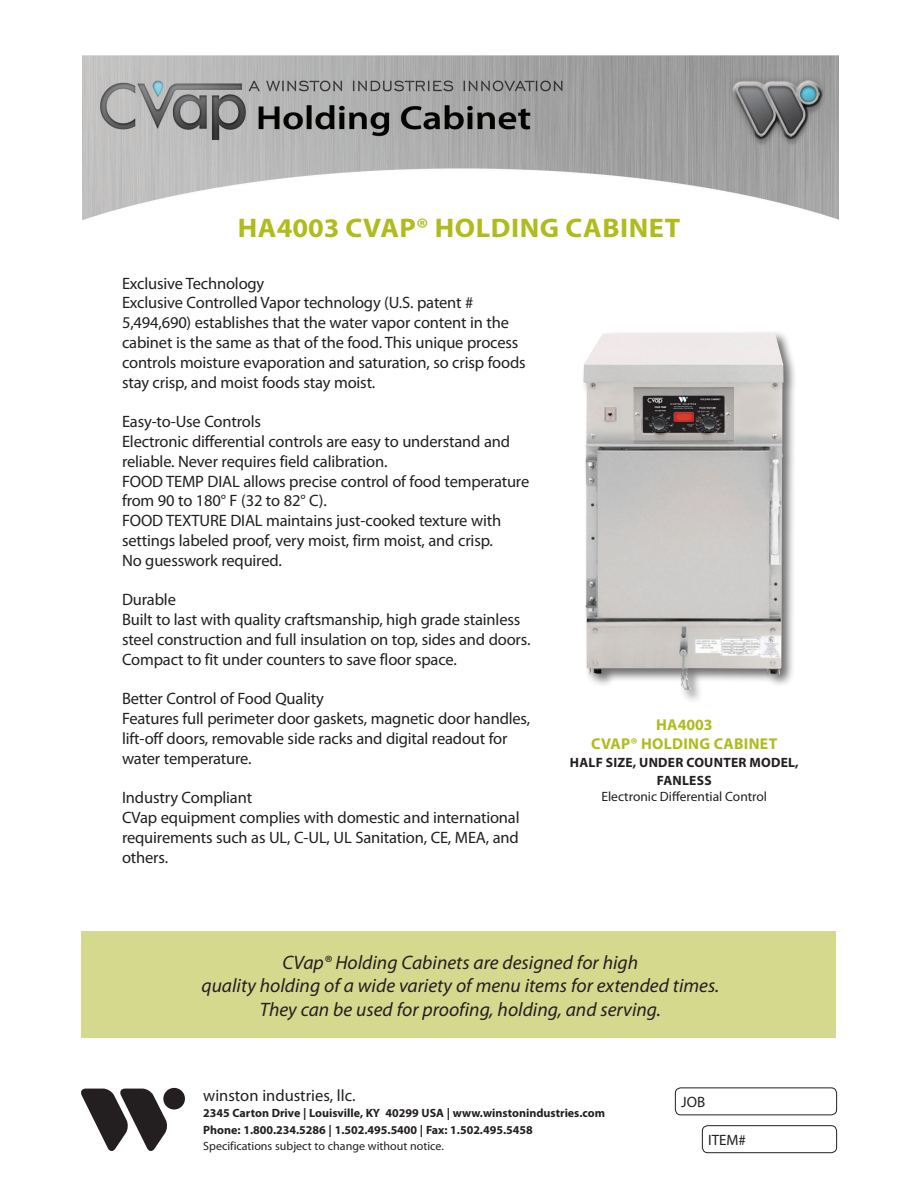
<style>
.page{position:relative;width:918px;height:1188px;background:#fff}
.page>*{position:absolute;margin:0;border:0;box-sizing:border-box;transform-origin:0 0}
.t1{font:700 27px "Myriad Pro";letter-spacing:.02em;color:#b0bb1d;scale:1.05 1}
.Front_-__features__p{font:italic 19.5px/23.4px "Myriad Pro";color:#231f20;text-align:center}
.Front_-__features__p-2{font:16.5px/19.8px "Myriad Pro";letter-spacing:-.01em;color:#231f20}
.t2{font:700 15.75px "Myriad Pro";letter-spacing:.02em;color:#b0bb1d}
.t3{font:15px "Myriad Pro";color:#231f20}
.t4{font:700 13.5px/18px "Myriad Pro";letter-spacing:.02em;color:#231f20;text-align:center}
.t5{font:13.5px "Myriad Pro";color:#231f20}
.t6{font:700 12px/16.5px "Myriad Pro";color:#231f20}
.t7{font:12px "Myriad Pro";color:#231f20}
.s1{font-weight:600}
</style>
<div class="page">
<svg style="left:81px;top:1089px;width:86px;height:62px"></svg>
<div style="left:163px;top:1088px;width:22px;height:22px;background:#231f20;border-radius:50%"></div>
<div style="left:675px;top:1088px;width:162px;height:27px;border:1px solid #231f20;border-radius:5px"></div>
<div style="left:702px;top:1125px;width:135px;height:28px;border:1px solid #231f20;border-radius:5px"></div>
<img style="left:82px;top:56px;width:756px;height:164px">
<div style="left:82px;top:932px;width:754px;height:106px;background:#d5d98e"></div>
<div style="left:581px;top:330px;width:216px;height:373px;background:#231f20;opacity:.65"></div>
<img style="left:584px;top:333px;width:200px;height:358px">
<p class="t1" style="left:238px;top:210px;width:423px">HA4003 CVAP<span class="s1">®</span> HOLDING CABINET</p>
<p class="Front_-__features__p-2" style="left:122px;top:273px;width:144px">Exclusive Technology</p>
<p class="Front_-__features__p-2" style="left:122px;top:293px;width:405px">Exclusive Controlled Vapor technology (U.S. patent # 5,494,690) establishes that the water vapor content in the cabinet is the same as that of the food. This unique process controls moisture evaporation and saturation, so crisp foods stay crisp, and moist foods stay moist.</p>
<p class="Front_-__features__p-2" style="left:122px;top:411px;width:140px">Easy-to-Use Controls</p>
<p class="Front_-__features__p-2" style="left:122px;top:431px;width:390px">Electronic differential controls are easy to understand and reliable. Never requires field calibration.</p>
<p class="Front_-__features__p-2" style="left:122px;top:471px;width:409px">FOOD TEMP DIAL allows precise control of food temperature from 90 to 180° F (32 to 82° C).</p>
<p class="Front_-__features__p-2" style="left:122px;top:510px;width:381px">FOOD TEXTURE DIAL maintains just-cooked texture with</p>
<p class="Front_-__features__p-2" style="left:122px;top:530px;width:372px">settings labeled proof, very moist, firm moist, and crisp.</p>
<p class="Front_-__features__p-2" style="left:122px;top:550px;width:161px">No guesswork required.</p>
<p class="Front_-__features__p-2" style="left:122px;top:590px;width:55px">Durable</p>
<p class="Front_-__features__p-2" style="left:122px;top:609px;width:410px">Built to last with quality craftsmanship, high grade stainless steel construction and full insulation on top, sides and doors.<br>Compact to fit under counters to save floor space.</p>
<p class="Front_-__features__p-2" style="left:122px;top:689px;width:203px">Better Control of Food Quality</p>
<p class="Front_-__features__p-2" style="left:122px;top:708px;width:410px">Features full perimeter door gaskets, magnetic door handles, lift-off doors, removable side racks and digital readout for water temperature.</p>
<p class="Front_-__features__p-2" style="left:122px;top:788px;width:132px">Industry Compliant</p>
<p class="Front_-__features__p-2" style="left:122px;top:807px;width:399px;text-align:justify">CVap equipment complies with domestic and international requirements such as UL, C-UL, UL Sanitation, CE, MEA, and others.</p>
<p class="t2" style="left:656px;top:715px;width:58px">HA4003</p>
<p class="t2" style="left:591px;top:734px;width:188px">CVAP® HOLDING CABINET</p>
<p class="t4" style="left:570px;top:753px;width:230px">HALF SIZE, UNDER COUNTER MODEL,<br>FANLESS</p>
<p class="t5" style="left:601px;top:789px;width:167px">Electronic Differential Control</p>
<p class="Front_-__features__p" style="left:202px;top:950px;width:519px">CVap® Holding Cabinets are designed for high<br>quality holding of a wide variety of menu items for extended times.</p>
<p class="Front_-__features__p" style="left:260px;top:997px;width:403px">They can be used for proofing, holding, and serving.</p>
<p class="Front_-__features__p-2" style="left:203px;top:1085px;width:154px">winston industries, llc.</p>
<p class="t6" style="left:203px;top:1105px;width:403px">2345 Carton Drive | Louisville, KY 40299 USA | www.winstonindustries.com<br>Phone: 1.800.234.5286 | 1.502.495.5400 | Fax: 1.502.495.5458</p>
<p class="t7" style="left:203px;top:1139px;width:242px">Specifications subject to change without notice.</p>
<p class="t3" style="left:681px;top:1093px;width:26px">JOB</p>
<p class="t3" style="left:708px;top:1131px;width:39px">ITEM#</p>
</div>
